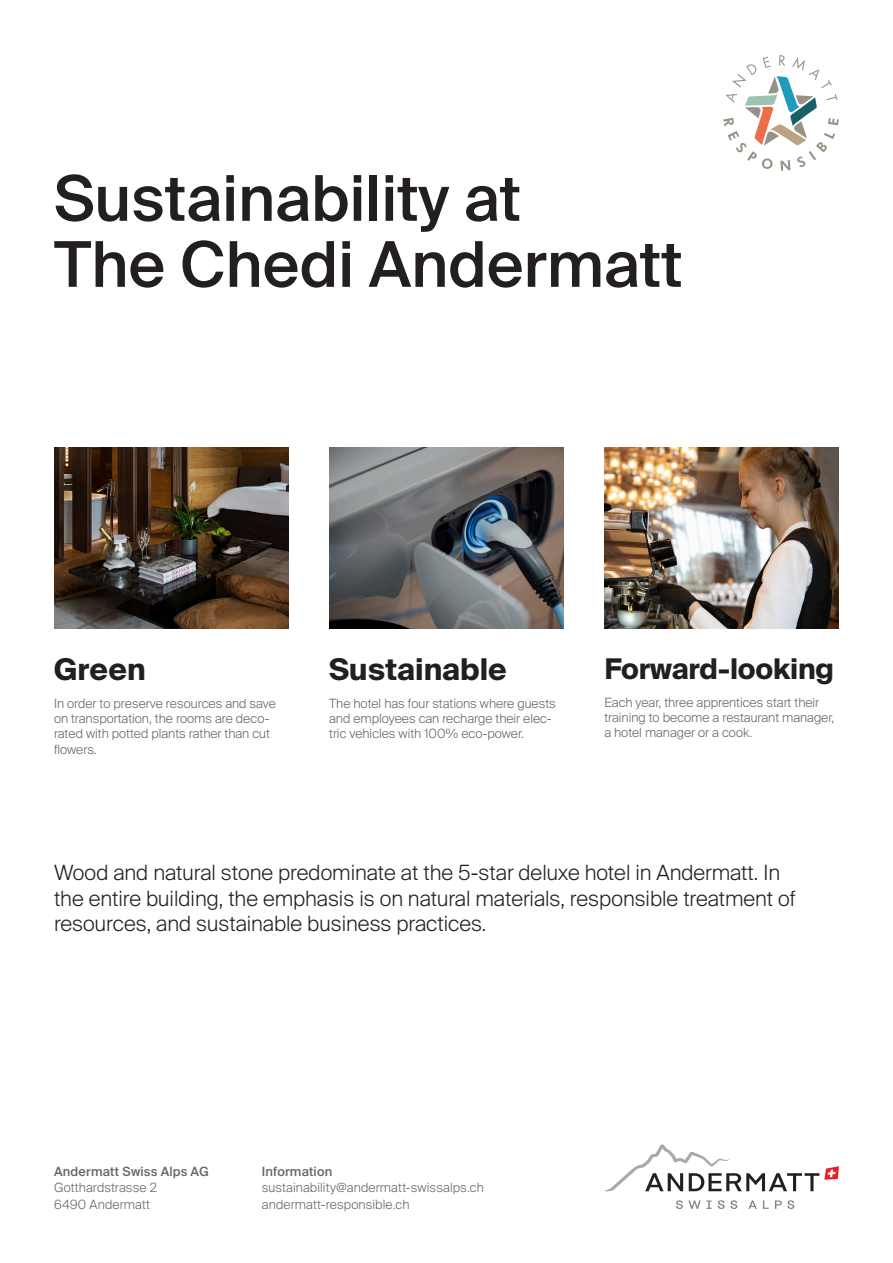
<style>
.page{position:relative;width:893px;height:1263px;background:#fff}
.page>*{position:absolute;margin:0;border:0;box-sizing:border-box;transform-origin:0 0}
.t1{font:500 63px/66px "Suisse Intl";color:#231f20}
.t2{font:700 30px "Suisse Intl";color:#231f20}
.t3{font:700 28.5px "Suisse Intl";letter-spacing:-.01em;color:#231f20}
.t4{font:300 21px/25.2px "Suisse Intl";color:#231f20}
.t5{font:300 12.75px/15.3px "Suisse Intl";color:#666}
.t6{font:500 12.75px "Suisse Intl";letter-spacing:.015em;color:#666}
</style>
<div class="page">
<svg style="left:723px;top:55px;width:116px;height:116px"></svg>
<svg style="left:676px;top:1200px;width:118px;height:9px"></svg>
<svg style="left:604px;top:1144px;width:235px;height:47px"></svg>
<img style="left:604px;top:447px;width:235px;height:181px">
<img style="left:329px;top:447px;width:235px;height:181px">
<img style="left:54px;top:447px;width:235px;height:181px">
<h1 class="t1" style="left:54px;top:166px;width:630px">Sustainability at<br>The Chedi Andermatt</h1>
<h2 class="t2" style="left:54px;top:652px;width:93px">Green</h2>
<p class="t5" style="left:54px;top:696px;width:223px">In order to preserve resources and save on transportation, the rooms are deco&shy;rated with potted plants rather than cut flowers.</p>
<h2 class="t2" style="left:329px;top:652px;width:179px">Sustainable</h2>
<p class="t5" style="left:329px;top:696px;width:228px">The hotel has four stations where guests and employees can recharge their elec&shy;tric vehicles with 100% eco-power.</p>
<h3 class="t3" style="left:604px;top:652px;width:231px">Forward-looking</h3>
<p class="t5" style="left:604px;top:694px;width:231px">Each year, three apprentices start their training to become a restaurant manager, a hotel manager or a cook.</p>
<h3 class="t4" style="left:54px;top:860px;width:743px">Wood and natural stone predominate at the 5-star deluxe hotel in Andermatt. In the entire building, the emphasis is on natural materials, responsible treatment of resources, and sustainable business practices.</h3>
<p class="t6" style="left:54px;top:1164px;width:156px">Andermatt Swiss Alps AG</p>
<p class="t5" style="left:54px;top:1180px;width:105px;line-height:16.5px">Gotthardstrasse 2<br>6490 Andermatt</p>
<p class="t6" style="left:262px;top:1164px;width:72px">Information</p>
<p class="t5" style="left:262px;top:1180px;width:223px;line-height:16.5px">sustainability@andermatt-swissalps.ch andermatt-responsible.ch</p>
</div>
